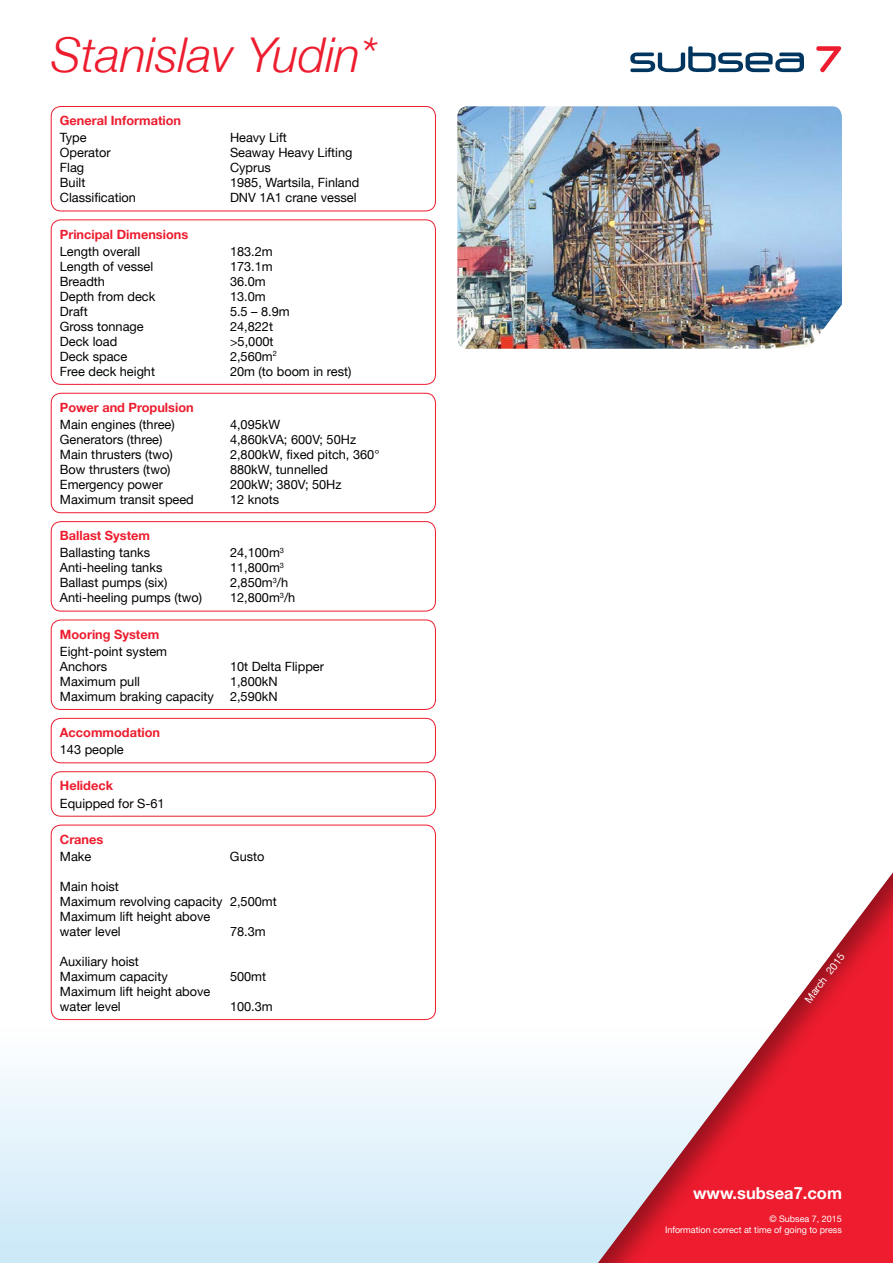
<style>
.page{position:relative;width:893px;height:1263px;background:#fff}
.page>*{position:absolute;margin:0;border:0;box-sizing:border-box;transform-origin:0 0}
.t1{font:italic 300 48px "Helvetica Neue";color:#ed1c2e}
.t2{font:700 16.5px "Helvetica Neue";color:#fff}
.t3{font:12.75px/15px "Helvetica Neue";color:#000}
.t4{font:700 12.75px "Helvetica Neue";color:#ed1c2e}
.t5{font:10.5px "Helvetica Neue";color:#fff}
.t6{font:9px/10.8px "Helvetica Neue";color:#fff;text-align:right}
</style>
<div class="page">
<div style="left:0;top:893px;width:893px;height:370px;background:linear-gradient(to bottom,#fff,#d0ebf8)"></div>
<div style="left:51px;top:106px;width:385px;height:105px;border:1px solid #ed1c2e;border-radius:10px"></div>
<div style="left:51px;top:220px;width:385px;height:165px;border:1px solid #ed1c2e;border-radius:10px"></div>
<div style="left:51px;top:393px;width:385px;height:120px;border:1px solid #ed1c2e;border-radius:10px"></div>
<div style="left:51px;top:521px;width:385px;height:90px;border:1px solid #ed1c2e;border-radius:10px"></div>
<div style="left:51px;top:620px;width:385px;height:90px;border:1px solid #ed1c2e;border-radius:10px"></div>
<div style="left:51px;top:718px;width:385px;height:45px;border:1px solid #ed1c2e;border-radius:10px"></div>
<div style="left:51px;top:771px;width:385px;height:45px;border:1px solid #ed1c2e;border-radius:10px"></div>
<div style="left:51px;top:825px;width:385px;height:195px;border:1px solid #ed1c2e;border-radius:10px"></div>
<img style="left:457px;top:106px;width:385px;height:243px">
<div style="left:521px;top:843px;width:372px;height:420px;background:#000;opacity:.35"></div>
<svg style="left:816px;top:46px;width:26px;height:26px"></svg>
<svg style="left:630px;top:46px;width:174px;height:26px"></svg>
<h1 class="t1" style="left:51px;top:27px;width:328px">Stanislav Yudin*</h1>
<p class="t4" style="left:60px;top:113px;width:123px">General Information</p>
<p class="t3" style="left:60px;top:130px;width:28px">Type</p>
<p class="t3" style="left:230px;top:130px;width:58px">Heavy Lift</p>
<p class="t3" style="left:60px;top:145px;width:52px">Operator</p>
<p class="t3" style="left:230px;top:145px;width:124px">Seaway Heavy Lifting</p>
<p class="t3" style="left:60px;top:160px;width:26px">Flag</p>
<p class="t3" style="left:230px;top:160px;width:42px">Cyprus</p>
<p class="t3" style="left:60px;top:175px;width:27px">Built</p>
<p class="t3" style="left:230px;top:175px;width:131px">1985, Wartsila, Finland</p>
<p class="t3" style="left:60px;top:190px;width:78px">Classification</p>
<p class="t3" style="left:230px;top:190px;width:128px">DNV 1A1 crane vessel</p>
<p class="t4" style="left:60px;top:226px;width:130px">Principal Dimensions</p>
<p class="t3" style="left:60px;top:243px;width:82px">Length overall</p>
<p class="t3" style="left:230px;top:243px;width:44px">183.2m</p>
<p class="t3" style="left:60px;top:258px;width:95px">Length of vessel</p>
<p class="t3" style="left:230px;top:258px;width:44px">173.1m</p>
<p class="t3" style="left:60px;top:273px;width:47px">Breadth</p>
<p class="t3" style="left:230px;top:273px;width:37px">36.0m</p>
<p class="t3" style="left:60px;top:288px;width:97px">Depth from deck</p>
<p class="t3" style="left:230px;top:288px;width:37px">13.0m</p>
<p class="t3" style="left:60px;top:303px;width:29px">Draft</p>
<p class="t3" style="left:230px;top:303px;width:61px">5.5 – 8.9m</p>
<p class="t3" style="left:60px;top:318px;width:85px">Gross tonnage</p>
<p class="t3" style="left:230px;top:318px;width:45px">24,822t</p>
<p class="t3" style="left:60px;top:333px;width:59px">Deck load</p>
<p class="t3" style="left:230px;top:333px;width:45px">&gt;5,000t</p>
<p class="t3" style="left:60px;top:348px;width:69px">Deck space</p>
<p class="t3" style="left:230px;top:348px;width:48px">2,560m<sup>2</sup></p>
<p class="t3" style="left:60px;top:363px;width:97px">Free deck height</p>
<p class="t3" style="left:230px;top:363px;width:123px">20m (to boom in rest)</p>
<p class="t4" style="left:60px;top:399px;width:135px">Power and Propulsion</p>
<p class="t3" style="left:60px;top:417px;width:116px">Main engines (three)</p>
<p class="t3" style="left:230px;top:417px;width:52px">4,095kW</p>
<p class="t3" style="left:60px;top:432px;width:104px">Generators (three)</p>
<p class="t3" style="left:230px;top:432px;width:128px">4,860kVA; 600V; 50Hz</p>
<p class="t3" style="left:60px;top:447px;width:114px">Main thrusters (two)</p>
<p class="t3" style="left:230px;top:447px;width:151px">2,800kW, fixed pitch, 360°</p>
<p class="t3" style="left:60px;top:462px;width:112px">Bow thrusters (two)</p>
<p class="t3" style="left:230px;top:462px;width:100px">880kW, tunnelled</p>
<p class="t3" style="left:60px;top:477px;width:105px">Emergency power</p>
<p class="t3" style="left:230px;top:477px;width:113px">200kW; 380V; 50Hz</p>
<p class="t3" style="left:60px;top:492px;width:135px">Maximum transit speed</p>
<p class="t3" style="left:230px;top:492px;width:51px">12 knots</p>
<p class="t4" style="left:60px;top:528px;width:92px">Ballast System</p>
<p class="t3" style="left:60px;top:545px;width:92px">Ballasting tanks</p>
<p class="t3" style="left:230px;top:545px;width:55px">24,100m<sup>3</sup></p>
<p class="t3" style="left:60px;top:560px;width:104px">Anti-heeling tanks</p>
<p class="t3" style="left:230px;top:560px;width:55px">11,800m<sup>3</sup></p>
<p class="t3" style="left:60px;top:575px;width:109px">Ballast pumps (six)</p>
<p class="t3" style="left:230px;top:575px;width:60px">2,850m<sup>3</sup>/h</p>
<p class="t3" style="left:60px;top:590px;width:144px">Anti-heeling pumps (two)</p>
<p class="t3" style="left:230px;top:590px;width:67px">12,800m<sup>3</sup>/h</p>
<p class="t4" style="left:60px;top:626px;width:101px">Mooring System</p>
<p class="t3" style="left:60px;top:643px;width:109px">Eight-point system<br>Anchors</p>
<p class="t3" style="left:230px;top:658px;width:95px">10t Delta Flipper</p>
<p class="t3" style="left:60px;top:673px;width:82px">Maximum pull</p>
<p class="t3" style="left:230px;top:673px;width:49px">1,800kN</p>
<p class="t3" style="left:60px;top:688px;width:155px">Maximum braking capacity</p>
<p class="t3" style="left:230px;top:688px;width:49px">2,590kN</p>
<p class="t4" style="left:60px;top:724px;width:102px">Accommodation</p>
<p class="t3" style="left:60px;top:742px;width:65px">143 people</p>
<p class="t4" style="left:60px;top:778px;width:55px">Helideck</p>
<p class="t3" style="left:60px;top:795px;width:106px">Equipped for S-61</p>
<p class="t4" style="left:60px;top:831px;width:45px">Cranes</p>
<p class="t3" style="left:60px;top:849px;width:33px">Make</p>
<p class="t3" style="left:230px;top:849px;width:36px">Gusto</p>
<p class="t3" style="left:60px;top:879px;width:218px">Main hoist<br>Maximum revolving capacity 2,500mt<br>Maximum lift height above<br>water level</p>
<p class="t3" style="left:230px;top:924px;width:37px">78.3m</p>
<p class="t3" style="left:60px;top:954px;width:109px">Auxiliary hoist<br>Maximum capacity</p>
<p class="t3" style="left:60px;top:984px;width:152px">Maximum lift height above water level</p>
<p class="t3" style="left:230px;top:969px;width:38px">500mt</p>
<p class="t3" style="left:230px;top:999px;width:44px">100.3m</p>
<p class="t5" style="left:802px;top:997px;width:60px;rotate:-53deg">March 2015</p>
<p class="t2" style="left:693px;top:1183px;width:150px">www.subsea7.com</p>
<p class="t6" style="left:665px;top:1214px;width:178px">© Subsea 7, 2015<br>Information correct at time of going to press</p>
</div>
